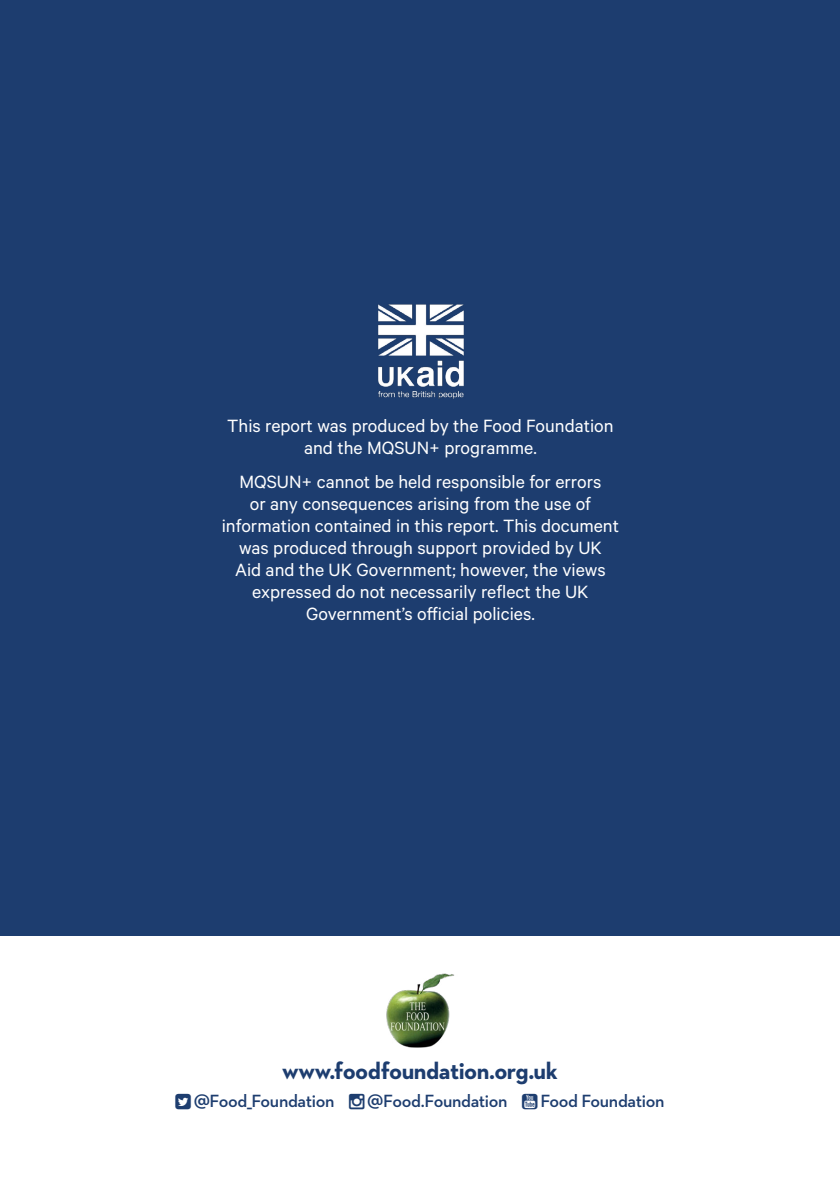
<style>
.page{position:relative;width:840px;height:1191px;background:#fff}
.page>*{position:absolute;margin:0;border:0;box-sizing:border-box;transform-origin:0 0}
.t1{font:700 24px "Neutraface 2 Text";letter-spacing:-.02em;color:#1d3d6f}
.t2{font:20px/22px "Calibre";color:#fff;text-align:center}
.t3{font:600 18px "Neutraface 2 Text";letter-spacing:-.02em;color:#1d3d6f}
</style>
<div class="page">
<div style="left:0;top:0;width:839px;height:935px;background:#1d3d6f"></div>
<img style="left:386px;top:973px;width:68px;height:75px">
<img style="left:378px;top:304px;width:86px;height:95px">
<p class="t2" style="left:227px;top:414px;width:388px">This report was produced by the Food Foundation and the MQSUN+ programme.</p>
<p class="t2" style="left:222px;top:469px;width:398px">MQSUN+ cannot be held responsible for errors<br>or any consequences arising from the use of information contained in this report. This document was produced through support provided by UK<br>Aid and the UK Government; however, the views expressed do not necessarily reflect the UK Government’s official policies.</p>
<p class="t1" style="left:282px;top:1055px;width:277px">www.foodfoundation.org.uk</p>
<p class="t3" style="left:193px;top:1089px;width:142px">@Food_Foundation</p>
<p class="t3" style="left:367px;top:1089px;width:142px">@Food.Foundation</p>
<p class="t3" style="left:540px;top:1089px;width:125px">Food Foundation</p>
</div>
